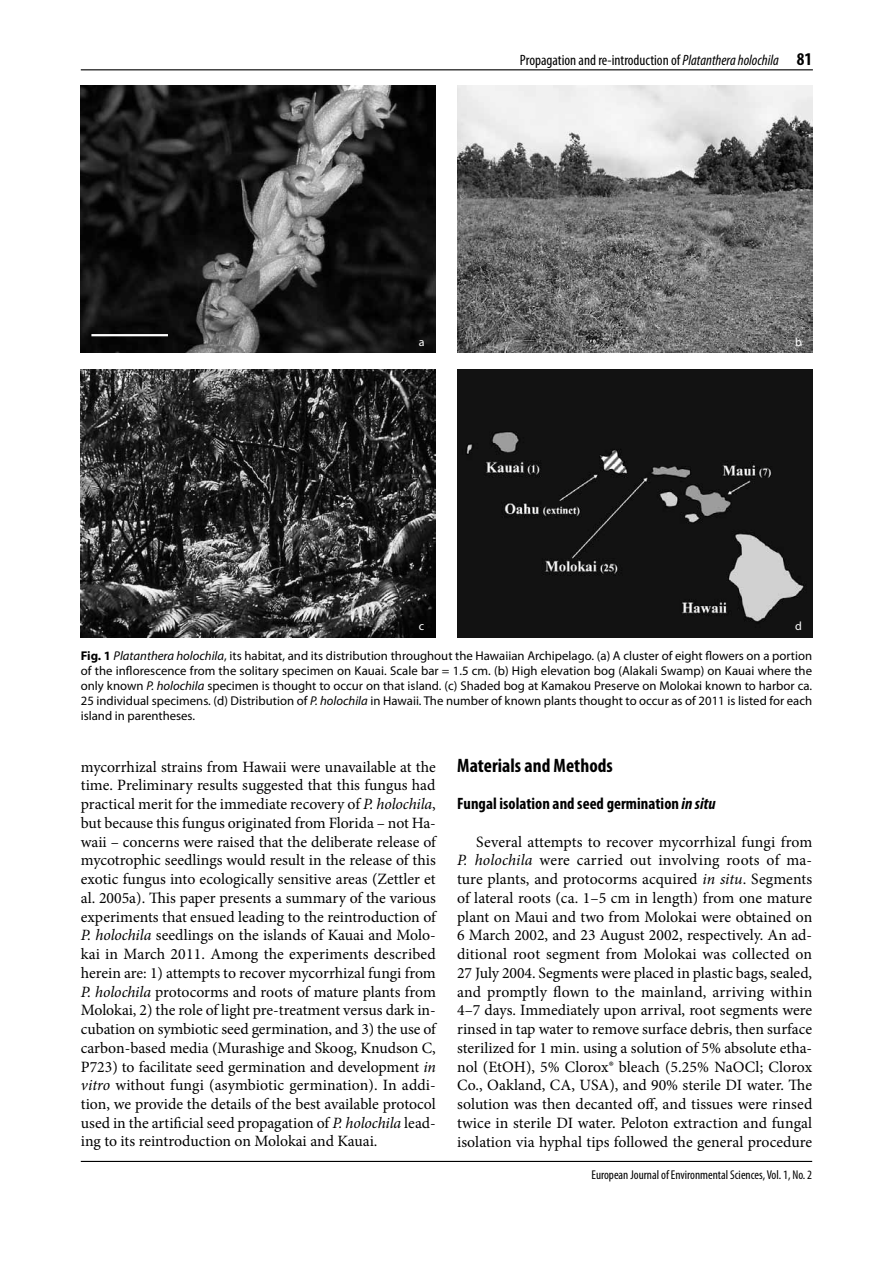
<style>
.page{position:relative;width:893px;height:1263px;background:#fff}
.page>*{position:absolute;margin:0;border:0;box-sizing:border-box;transform-origin:0 0}
.t1{font:700 condensed 19.5px "Myriad Pro";letter-spacing:.005em;color:#000}
.t2{font:700 condensed 16.5px "Myriad Pro";letter-spacing:.005em;color:#000}
.t3{font:15.75px/18.8px "Minion Pro";color:#000;text-align:justify}
.t4{font:condensed 15px "Myriad Pro";color:#000}
.t5{font:12.75px/15px "Myriad Pro";color:#000;text-align:justify}
.t6{font:condensed 12.75px "Myriad Pro";color:#000}
.t7{font:12px "Myriad Pro";color:#fff}
.s1{font-style:italic}
.s2{font-weight:700;font-size:18px}
.s3{font-weight:700}
</style>
<div class="page">
<hr style="left:81px;top:1161px;width:731px;height:1px;background:#000">
<hr style="left:81px;top:69px;width:732px;height:1px;background:#000">
<img style="left:81px;top:85px;width:355px;height:268px">
<img style="left:457px;top:85px;width:355px;height:268px">
<img style="left:81px;top:370px;width:355px;height:268px">
<img style="left:457px;top:370px;width:355px;height:268px">
<hr style="left:91px;top:334px;width:77px;height:2px;background:#fff">
<p class="t4" style="left:520px;top:50px;width:294px">Propagation and re-introduction of <span class="s1">Platanthera holochila</span> <span class="s2">81</span></p>
<p class="t7" style="left:419px;top:335px;width:7px">a</p>
<p class="t7" style="left:795px;top:335px;width:8px">b</p>
<p class="t7" style="left:419px;top:619px;width:7px">c</p>
<p class="t7" style="left:795px;top:620px;width:8px">d</p>
<p class="t5" style="left:81px;top:649px;width:733px"><span class="s3">Fig. 1</span> <span class="s1">Platanthera holochila</span>, its habitat, and its distribution throughout the Hawaiian Archipelago. (a) A cluster of eight flowers on a portion of the inflorescence from the solitary specimen on Kauai. Scale bar = 1.5 cm. (b) High elevation bog (Alakali Swamp) on Kauai where the only known <span class="s1">P. holochila</span> specimen is thought to occur on that island. (c) Shaded bog at Kamakou Preserve on Molokai known to harbor ca.<br>25 individual specimens. (d) Distribution of <span class="s1">P. holochila</span> in Hawaii. The number of known plants thought to occur as of 2011 is listed for each island in parentheses.</p>
<p class="t3" style="left:81px;top:757px;width:357px">mycorrhizal strains from Hawaii were unavailable at the time. Preliminary results suggested that this fungus had practical merit for the immediate recovery of <span class="s1">P. holochila</span>, but because this fungus originated from Florida – not Ha&shy;waii – concerns were raised that the deliberate release of mycotrophic seedlings would result in the release of this exotic fungus into ecologically sensitive areas (Zettler et al. 2005a). This paper presents a summary of the various experiments that ensued leading to the reintroduction of <span class="s1">P. holochila</span> seedlings on the islands of Kauai and Molo&shy;kai in March 2011. Among the experiments described herein are: 1) attempts to recover mycorrhizal fungi from <span class="s1">P. holochila</span> protocorms and roots of mature plants from Molokai, 2) the role of light pre-treatment versus dark in&shy;cubation on symbiotic seed germination, and 3) the use of carbon-based media (Murashige and Skoog, Knudson C, P723) to facilitate seed germination and development <span class="s1">in vitro</span> without fungi (asymbiotic germination). In addi&shy;tion, we provide the details of the best available protocol used in the artificial seed propagation of <span class="s1">P. holochila</span> lead&shy;ing to its reintroduction on Molokai and Kauai.</p>
<p class="t1" style="left:457px;top:753px;width:157px">Materials and Methods</p>
<p class="t2" style="left:457px;top:793px;width:260px">Fungal isolation and seed germination <span class="s1">in situ</span></p>
<p class="t3" style="left:457px;top:832px;width:357px;text-indent:19px">Several attempts to recover mycorrhizal fungi from <span class="s1">P. holochila</span> were carried out involving roots of ma&shy;ture plants, and protocorms acquired <span class="s1">in situ</span>. Segments of lateral roots (ca. 1–5 cm in length) from one mature plant on Maui and two from Molokai were obtained on 6 March 2002, and 23 August 2002, respectively. An ad&shy;ditional root segment from Molokai was collected on 27 July 2004. Segments were placed in plastic bags, sealed, and promptly flown to the mainland, arriving within 4–7 days. Immediately upon arrival, root segments were rinsed in tap water to remove surface debris, then surface sterilized for 1 min. using a solution of 5% absolute etha&shy;nol (EtOH ), 5% Clorox® bleach (5.25% NaOCl; Clorox Co., Oakland, CA, USA</p>
<p class="t3" style="left:457px;top:1076px;width:357px;text-indent:152px">), and 90% sterile DI water. The solution was then decanted off, and tissues were rinsed twice in sterile DI water. Peloton extraction and fungal isolation via hyphal tips followed the general procedure</p>
<p class="t6" style="left:592px;top:1167px;width:222px">European Journal of Environmental Sciences, Vol. 1, No. 2</p>
</div>
